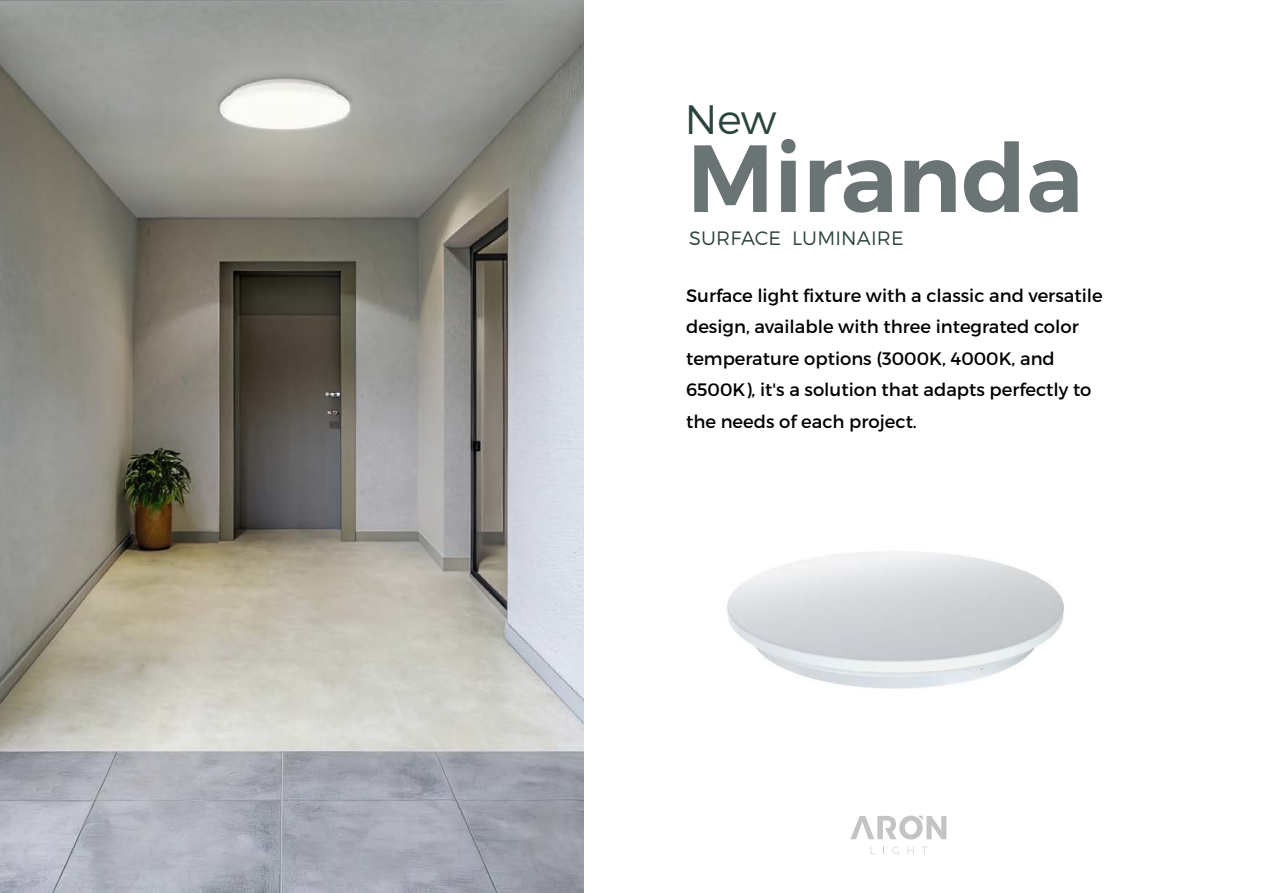
<style>
.page{position:relative;width:1263px;height:893px;background:#fff}
.page>*{position:absolute;margin:0;border:0;box-sizing:border-box;transform-origin:0 0}
.t1{font:600 95.25px "Montserrat";color:#6b7475}
.t2{font:300 41.1px "Montserrat";color:#2c443f}
.t3{font:300 19.35px "Montserrat";letter-spacing:.01em;color:#2c443f}
.t4{font:18px/31.5px "Montserrat";color:#000}
</style>
<div class="page">
<img style="left:727px;top:552px;width:337px;height:287px">
<svg style="left:850px;top:816px;width:96px;height:23px"></svg>
<svg style="left:892px;top:847px;width:7px;height:7px"></svg>
<svg style="left:908px;top:847px;width:6px;height:7px"></svg>
<img style="left:0;top:0;width:583px;height:892px">
<h2 class="t2" style="left:685px;top:94px;width:93px">New</h2>
<h1 class="t1" style="left:687px;top:101px;width:398px">Miranda</h1>
<p class="t3" style="left:689px;top:227px;width:216px">SURFACE LUMINAIRE</p>
<p class="t4" style="left:686px;top:279px;width:418px">Surface light fixture with a classic and versatile design, available with three integrated color temperature options (3000K, 4000K, and 6500K), it's a solution that adapts perfectly to the needs of each project.</p>
</div>
